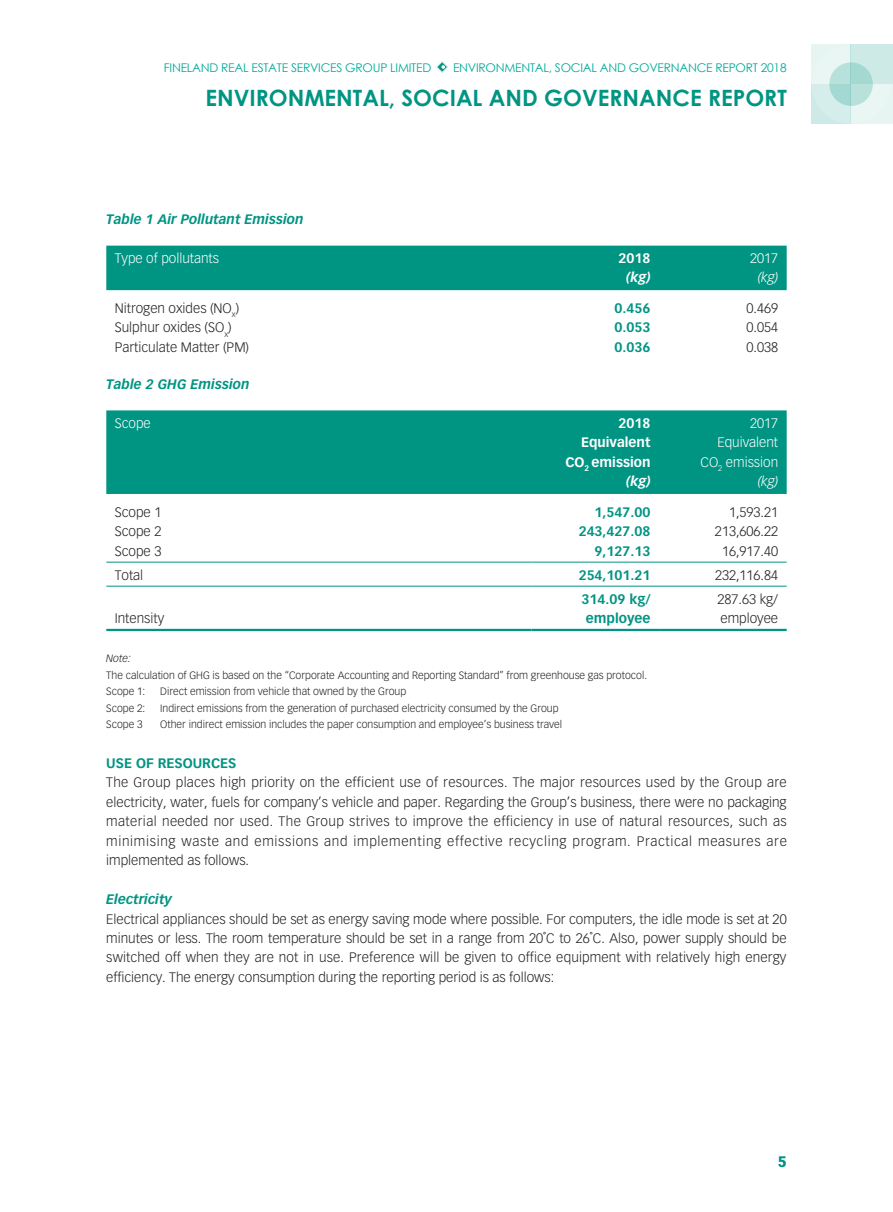
<style>
.page{position:relative;width:893px;height:1212px;background:#fff}
.page>*{position:absolute;margin:0;border:0;box-sizing:border-box;transform-origin:0 0}
.t1{font:700 22.5px "Century Gothic";color:#009483}
.t2{font:900 15px "Vectora LT Std";color:#009483}
.t3{font:300 13.5px/19.5px "Vectora LT Std";color:#231f20;text-align:justify}
.t4{font:700 13.5px/19.5px "Vectora LT Std";color:#009483;text-align:center}
.t5{font:italic 700 13.5px "Vectora LT Std";color:#009483}
.t6{font:300 13.5px/19.5px "Vectora LT Std";color:#fff;text-align:right}
.t7{font:700 13.5px/19.5px "Vectora LT Std";color:#fff;text-align:right}
.t8{font:italic 700 13.5px "Vectora LT Std";color:#fff}
.t9{font:italic 300 13.5px "Vectora LT Std";color:#fff}
.t10{font:12px "Century Gothic";letter-spacing:-.02em;color:#00aa9b}
.t11{font:300 10.5px/16.5px "Vectora LT Std";color:#231f20}
.t12{font:italic 300 10.5px "Vectora LT Std";color:#231f20}
.s1{font-style:italic}
</style>
<div class="page">
<svg style="left:437px;top:62px;width:11px;height:10px"></svg>
<div style="left:437px;top:62px;width:11px;height:10px;border:1px solid #cceae5;border-radius:5px"></div>
<svg style="left:441px;top:65px;width:4px;height:4px"></svg>
<div style="left:811px;top:84px;width:39px;height:39px;background:#cdeae6"></div>
<div style="left:850px;top:84px;width:43px;height:39px;background:#e6f4f2"></div>
<div style="left:811px;top:44px;width:39px;height:40px;background:#e6f4f2"></div>
<svg style="left:820px;top:53px;width:62px;height:62px"></svg>
<div style="left:811px;top:44px;width:80px;height:80px;border:18px solid #fff;border-radius:50%"></div>
<svg style="left:850px;top:44px;width:43px;height:40px;background:#c3e5e1"></svg>
<div style="left:106px;top:246px;width:681px;height:44px;background:#009483"></div>
<div style="left:106px;top:410px;width:681px;height:84px;background:#009483"></div>
<hr style="left:106px;top:562px;width:425px;height:1px;background:#009483">
<hr style="left:531px;top:562px;width:128px;height:1px;background:#009483">
<hr style="left:659px;top:562px;width:128px;height:1px;background:#009483">
<hr style="left:106px;top:586px;width:425px;height:1px;background:#009483">
<hr style="left:531px;top:586px;width:128px;height:1px;background:#009483">
<hr style="left:659px;top:586px;width:128px;height:1px;background:#009483">
<hr style="left:106px;top:629px;width:425px;height:2px;background:#009483">
<hr style="left:531px;top:629px;width:128px;height:2px;background:#009483">
<hr style="left:659px;top:629px;width:128px;height:2px;background:#009483">
<p class="t10" style="left:164px;top:59px;width:269px">FINELAND REAL ESTATE SERVICES GROUP LIMITED</p>
<p class="t10" style="left:453px;top:59px;width:335px">ENVIRONMENTAL, SOCIAL AND GOVERNANCE REPORT 2018</p>
<h1 class="t1" style="left:205px;top:81px;width:583px">ENVIRONMENTAL, SOCIAL AND GOVERNANCE REPORT</h1>
<p class="t5" style="left:106px;top:211px;width:199px">Table 1 Air Pollutant Emission</p>
<p class="t6" style="left:115px;top:248px;width:106px">Type of pollutants</p>
<p class="t7" style="left:619px;top:248px;width:33px">2018</p>
<p class="t6" style="left:750px;top:248px;width:30px">2017</p>
<p class="t8" style="left:626px;top:269px;width:26px">(kg)</p>
<p class="t9" style="left:758px;top:269px;width:22px">(kg)</p>
<p class="t3" style="left:115px;top:298px;width:126px">Nitrogen oxides (NO<sub>x</sub>)</p>
<p class="t4" style="left:615px;top:298px;width:37px">0.456</p>
<p class="t3" style="left:747px;top:298px;width:33px">0.469</p>
<p class="t3" style="left:115px;top:318px;width:118px">Sulphur oxides (SO<sub>x</sub>)</p>
<p class="t4" style="left:615px;top:318px;width:37px">0.053</p>
<p class="t3" style="left:747px;top:318px;width:33px">0.054</p>
<p class="t3" style="left:115px;top:337px;width:136px">Particulate Matter (PM)</p>
<p class="t4" style="left:615px;top:337px;width:37px">0.036</p>
<p class="t3" style="left:747px;top:337px;width:33px">0.038</p>
<p class="t5" style="left:106px;top:376px;width:145px">Table 2 GHG Emission</p>
<p class="t6" style="left:115px;top:413px;width:38px">Scope</p>
<p class="t7" style="left:619px;top:413px;width:33px">2018</p>
<p class="t6" style="left:750px;top:413px;width:30px">2017</p>
<p class="t7" style="left:565px;top:433px;width:87px">Equivalent<br>CO<sub>2</sub> emission <span class="s1">(kg)</span></p>
<p class="t6" style="left:700px;top:433px;width:79px">Equivalent<br>CO<sub>2</sub> emission <span class="s1">(kg)</span></p>
<p class="t3" style="left:115px;top:502px;width:48px">Scope 1</p>
<p class="t4" style="left:595px;top:502px;width:57px">1,547.00</p>
<p class="t3" style="left:729px;top:502px;width:51px">1,593.21</p>
<p class="t3" style="left:115px;top:522px;width:48px">Scope 2</p>
<p class="t4" style="left:579px;top:522px;width:73px">243,427.08</p>
<p class="t3" style="left:715px;top:522px;width:65px">213,606.22</p>
<p class="t3" style="left:115px;top:541px;width:48px">Scope 3</p>
<p class="t4" style="left:595px;top:541px;width:57px">9,127.13</p>
<p class="t3" style="left:722px;top:541px;width:58px">16,917.40</p>
<p class="t3" style="left:115px;top:565px;width:30px">Total</p>
<p class="t4" style="left:579px;top:565px;width:73px">254,101.21</p>
<p class="t3" style="left:715px;top:565px;width:65px">232,116.84</p>
<p class="t3" style="left:115px;top:609px;width:51px">Intensity</p>
<p class="t4" style="left:581px;top:589px;width:71px">314.09 kg/ employee</p>
<p class="t3" style="left:717px;top:589px;width:62px">287.63 kg/ employee</p>
<p class="t12" style="left:106px;top:652px;width:26px">Note:</p>
<p class="t11" style="left:106px;top:667px;width:542px">The calculation of GHG is based on the “Corporate Accounting and Reporting Standard” from greenhouse gas protocol.<br>Scope 1:</p>
<p class="t11" style="left:160px;top:684px;width:247px">Direct emission from vehicle that owned by the Group</p>
<p class="t11" style="left:106px;top:700px;width:40px">Scope 2:</p>
<p class="t11" style="left:160px;top:700px;width:400px">Indirect emissions from the generation of purchased electricity consumed by the Group</p>
<p class="t11" style="left:106px;top:717px;width:38px">Scope 3</p>
<p class="t11" style="left:160px;top:717px;width:403px">Other indirect emission includes the paper consumption and employee’s business travel</p>
<p class="t4" style="left:106px;top:753px;width:132px">USE OF RESOURCES</p>
<p class="t3" style="left:106px;top:773px;width:682px">The Group places high priority on the efficient use of resources. The major resources used by the Group are electricity, water, fuels for company’s vehicle and paper. Regarding the Group’s business, there were no packaging material needed nor used. The Group strives to improve the efficiency in use of natural resources, such as minimising waste and emissions and implementing effective recycling program. Practical measures are implemented as follows.</p>
<p class="t5" style="left:106px;top:891px;width:67px">Electricity</p>
<p class="t3" style="left:106px;top:909px;width:682px">Electrical appliances should be set as energy saving mode where possible. For computers, the idle mode is set at 20 minutes or less. The room temperature should be set in a range from 20˚C to 26˚C. Also, power supply should be switched off when they are not in use. Preference will be given to office equipment with relatively high energy efficiency. The energy consumption during the reporting period is as follows:</p>
<p class="t2" style="left:778px;top:1152px;width:10px">5</p>
</div>
